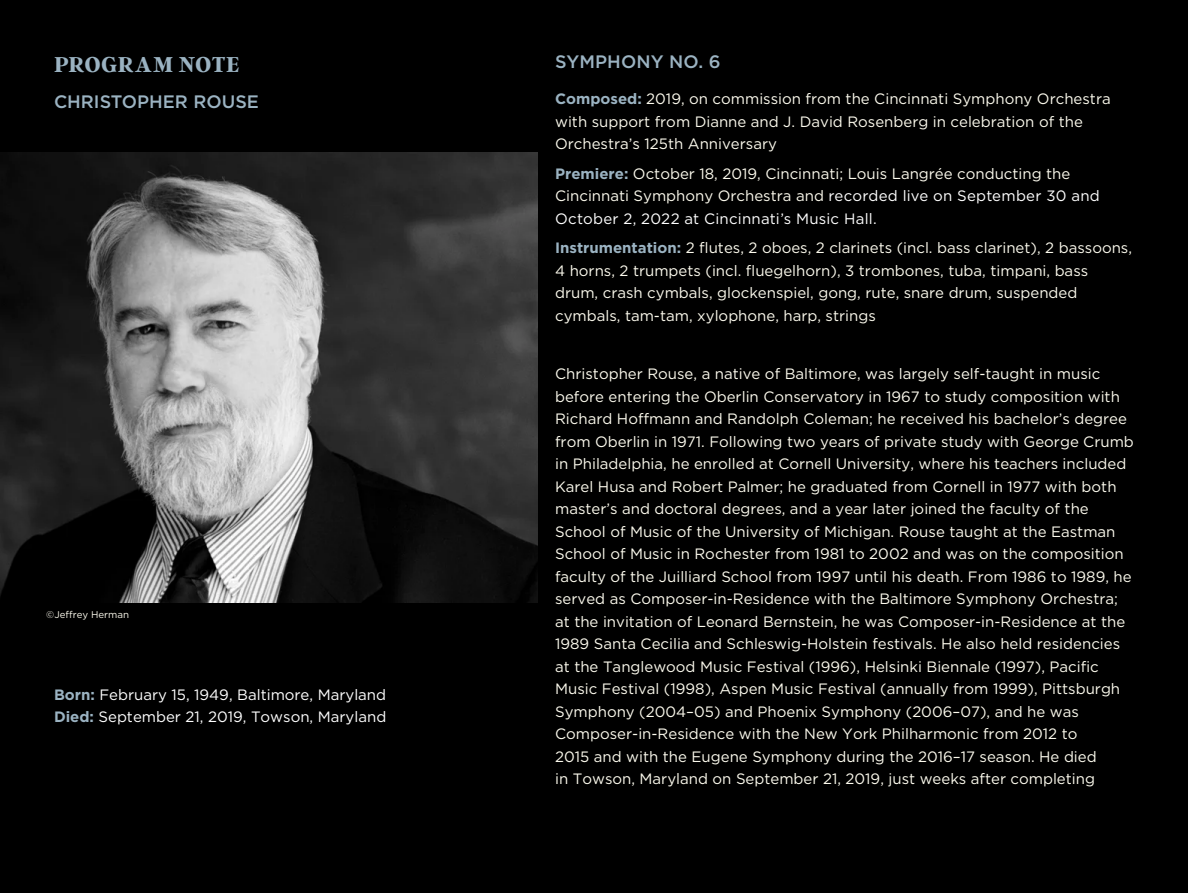
<style>
.page{position:relative;width:1188px;height:893px;background:#000}
.page>*{position:absolute;margin:0;border:0;box-sizing:border-box;transform-origin:0 0}
.t1{font:700 24px "Argent CF";letter-spacing:.02em;color:#9bb3c2}
.t2{font:500 18px "Gotham";color:#9bb3c2}
.t3{font:15px/22.5px "Gotham";color:#fcfaed}
.t4{font:15px/22.5px "Gotham";color:#fff}
.t5{font:9.75px "Gotham";color:#fcfaed}
.s1{font-weight:700;color:#9bb3c2}
.s2{color:#fff}
</style>
<div class="page">
<img style="left:0;top:153px;width:537px;height:449px">
<h1 class="t1" style="left:54px;top:52px;width:187px">PROGRAM NOTE</h1>
<p class="t2" style="left:54px;top:90px;width:206px">CHRISTOPHER ROUSE</p>
<p class="t5" style="left:46px;top:608px;width:84px">©Jeffrey Herman</p>
<p class="t4" style="left:54px;top:683px;width:334px"><span class="s1">Born:</span> February 15, 1949, Baltimore, Maryland<br><span class="s1">Died:</span> September 21, 2019, Towson, Maryland</p>
<p class="t2" style="left:555px;top:50px;width:167px">SYMPHONY NO. 6</p>
<p class="t3" style="left:555px;top:88px;width:557px"><span class="s1">Composed:</span> 2019, on commission from the Cincinnati Symphony Orchestra with support from Dianne and J. David Rosenberg in celebration of the<br>Orchestra’s 125th Anniversary</p>
<p class="t3" style="left:555px;top:162px;width:546px"><span class="s1">Premiere:</span> October 18, 2019, Cincinnati; Louis Langrée conducting the<br>Cincinnati Symphony Orchestra and <span class="s2">recorded live on September 30 and<br>October 2, 2022 at Cincinnati’s Music Hall.</span></p>
<p class="t3" style="left:555px;top:236px;width:578px"><span class="s1">Instrumentation:</span> 2 flutes, 2 oboes, 2 clarinets (incl. bass clarinet), 2 bassoons, 4 horns, 2 trumpets (incl. fluegelhorn), 3 trombones, tuba, timpani, bass drum, crash cymbals, glockenspiel, gong, rute, snare drum, suspended cymbals, tam-tam, xylophone, harp, strings</p>
<p class="t3" style="left:555px;top:362px;width:580px">Christopher Rouse, a native of Baltimore, was largely self-taught in music before entering the Oberlin Conservatory in 1967 to study composition with Richard Hoffmann and Randolph Coleman; he received his bachelor’s degree from Oberlin in 1971. Following two years of private study with George Crumb in Philadelphia, he enrolled at Cornell University, where his teachers included Karel Husa and Robert Palmer; he graduated from Cornell in 1977 with both master’s and doctoral degrees, and a year later joined the faculty of the School of Music of the University of Michigan. Rouse taught at the Eastman School of Music in Rochester from 1981 to 2002 and was on the composition faculty of the Juilliard School from 1997 until his death. From 1986 to 1989, he served as Composer-in-Residence with the Baltimore Symphony Orchestra; at the invitation of Leonard Bernstein, he was Composer-in-Residence at the 1989 Santa Cecilia and Schleswig-Holstein festivals. He also held residencies at the Tanglewood Music Festival (1996), Helsinki Biennale (1997), Pacific Music Festival (1998), Aspen Music Festival (annually from 1999), Pittsburgh Symphony (2004–05) and Phoenix Symphony (2006–07), and he was Composer-in-Residence with the New York Philharmonic from 2012 to<br>2015 and with the Eugene Symphony during the 2016–17 season. He died<br>in Towson, Maryland on September 21, 2019, just weeks after completing</p>
</div>
